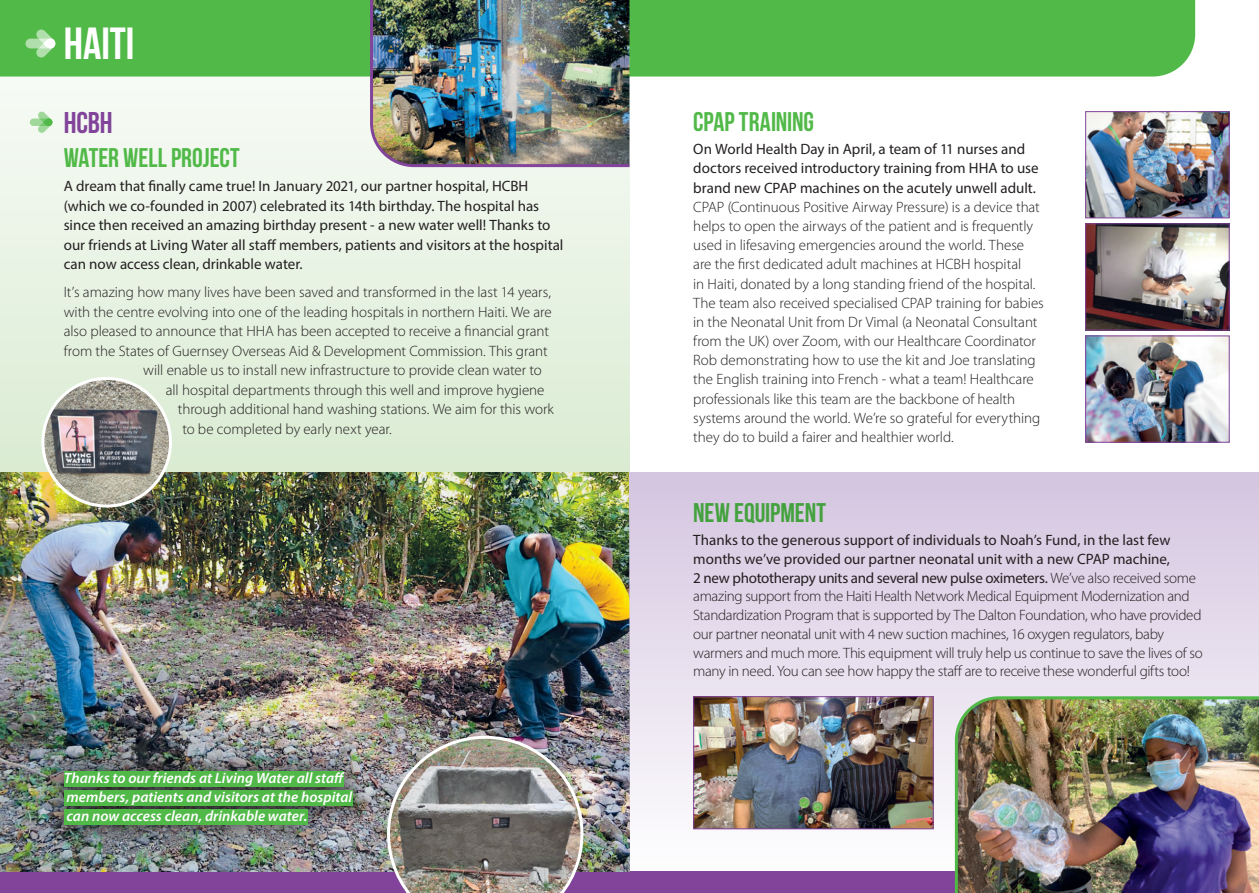
<style>
.page{position:relative;width:1259px;height:893px;background:#fff}
.page>*{position:absolute;margin:0;border:0;box-sizing:border-box;transform-origin:0 0}
.t1{font:45px "Bebas Neue";color:#fff}
.t2{font:30px "Bebas Neue";color:#81449a}
.t3{font:27px "Bebas Neue";color:#51b948}
.t4{font:27px "Bebas Neue";letter-spacing:-.005em;color:#44a23e}
.t5{font:300 15px/19.2px "Myriad Pro";letter-spacing:-.005em;color:#231f20}
.t6{font:300 15px/18.8px "Myriad Pro";letter-spacing:-.025em;color:#231f20}
.t7{font:15px/19.5px "Myriad Pro";color:#231f20}
.t8{font:italic 600 15px/18.8px "Myriad Pro";letter-spacing:.005em;color:#fff}
.s1{font-weight:400}
</style>
<div class="page">
<svg style="left:0;top:94px;width:629px;height:378px;background:#e7f2e2"></svg>
<div style="left:0;top:872px;width:1259px;height:21px;background:#81449a"></div>
<img style="left:0;top:472px;width:629px;height:400px">
<div style="left:629px;top:472px;width:630px;height:400px;background:linear-gradient(to bottom,#d4c5e0,#fcfbfc)"></div>
<img style="left:43px;top:378px;width:127px;height:128px;border-radius:64px">
<div style="left:41px;top:377px;width:131px;height:130px;border:3px solid #fff;border-radius:50%"></div>
<img style="left:387px;top:736px;width:196px;height:157px">
<img style="left:1087px;top:113px;width:140px;height:103px">
<div style="left:1085px;top:111px;width:144px;height:107px;border:1px solid #81449a"></div>
<img style="left:1087px;top:225px;width:140px;height:103px">
<div style="left:1085px;top:223px;width:144px;height:107px;border:1px solid #81449a"></div>
<img style="left:1087px;top:338px;width:140px;height:103px">
<div style="left:1085px;top:336px;width:144px;height:107px;border:1px solid #81449a"></div>
<img style="left:695px;top:698px;width:236px;height:129px">
<div style="left:693px;top:696px;width:240px;height:133px;border:1px solid #81449a"></div>
<div style="left:0;top:0;width:1195px;height:77px;background:#51b948"></div>
<div style="left:26px;top:39px;width:29px;height:9px;background:#b0dfac;border-radius:5px"></div>
<svg style="left:36px;top:30px;width:19px;height:27px"></svg>
<svg style="left:30px;top:112px;width:22px;height:21px"></svg>
<img style="left:368px;top:0;width:264px;height:169px">
<img style="left:40px;top:748px;width:335px;height:100px">
<div style="left:64px;top:772px;width:279px;height:15px;background:#51b948"></div>
<div style="left:64px;top:790px;width:288px;height:15px;background:#51b948"></div>
<div style="left:64px;top:809px;width:243px;height:15px;background:#51b948"></div>
<img style="left:953px;top:695px;width:306px;height:198px">
<h1 class="t1" style="left:64px;top:19px;width:72px">HAITI</h1>
<h2 class="t2" style="left:64px;top:106px;width:50px">HCBH</h2>
<h3 class="t3" style="left:64px;top:143px;width:178px">WATER WELL PROJECT</h3>
<p class="t7" style="left:64px;top:176px;width:501px">A dream that finally came true! In January 2021, our partner hospital, HCBH (which we co-founded in 2007) celebrated its 14th birthday. The hospital has since then received an amazing birthday present - a new water well! Thanks to our friends at Living Water all staff members, patients and visitors at the hospital can now access clean, drinkable water.</p>
<p class="t5" style="left:64px;top:283px;width:489px">It’s amazing how many lives have been saved and transformed in the last 14 years,</p>
<p class="t5" style="left:64px;top:302px;width:489px">with the centre evolving into one of the leading hospitals in northern Haiti. We are</p>
<p class="t5" style="left:64px;top:322px;width:487px">also pleased to announce that HHA has been accepted to receive a financial grant</p>
<p class="t5" style="left:64px;top:341px;width:485px">from the States of Guernsey Overseas Aid &amp; Development Commission. This grant</p>
<p class="t5" style="left:143px;top:361px;width:400px">will enable us to install new infrastructure to provide clean water to</p>
<p class="t5" style="left:166px;top:380px;width:380px">all hospital departments through this well and improve hygiene</p>
<p class="t5" style="left:178px;top:400px;width:377px">through additional hand washing stations. We aim for this work</p>
<p class="t5" style="left:182px;top:419px;width:211px">to be completed by early next year.</p>
<p class="t8" style="left:64px;top:768px;width:290px">Thanks to our friends at Living Water all staff members, patients and visitors at the hospital can now access clean, drinkable water.</p>
<h3 class="t3" style="left:693px;top:107px;width:122px">CPAP TRAINING</h3>
<p class="t7" style="left:693px;top:139px;width:347px">On World Health Day in April, a team of 11 nurses and doctors received introductory training from HHA to use brand new CPAP machines on the acutely unwell adult.</p>
<p class="t5" style="left:693px;top:197px;width:352px">CPAP (Continuous Positive Airway Pressure) is a device that helps to open the airways of the patient and is frequently used in lifesaving emergencies around the world. These are the first dedicated adult machines at HCBH hospital<br>in Haiti, donated by a long standing friend of the hospital.<br>The team also received specialised CPAP training for babies in the Neonatal Unit from Dr Vimal (a Neonatal Consultant from the UK) over Zoom, with our Healthcare Coordinator Rob demonstrating how to use the kit and Joe translating the English training into French - what a team! Healthcare professionals like this team are the backbone of health systems around the world. We’re so grateful for everything they do to build a fairer and healthier world.</p>
<h3 class="t4" style="left:693px;top:498px;width:134px">NEW EQUIPMENT</h3>
<p class="t6" style="left:693px;top:531px;width:511px"><span class="s1">Thanks to the generous support of individuals to Noah’s Fund, in the last few months we’ve provided our partner neonatal unit with a new CPAP machine,<br>2 new phototherapy units and several new pulse oximeters.</span> We’ve also received some amazing support from the Haiti Health Network Medical Equipment Modernization and Standardization Program that is supported by The Dalton Foundation, who have provided our partner neonatal unit with 4 new suction machines, 16 oxygen regulators, baby warmers and much more. This equipment will truly help us continue to save the lives of so many in need. You can see how happy the staff are to receive these wonderful gifts too!</p>
</div>
